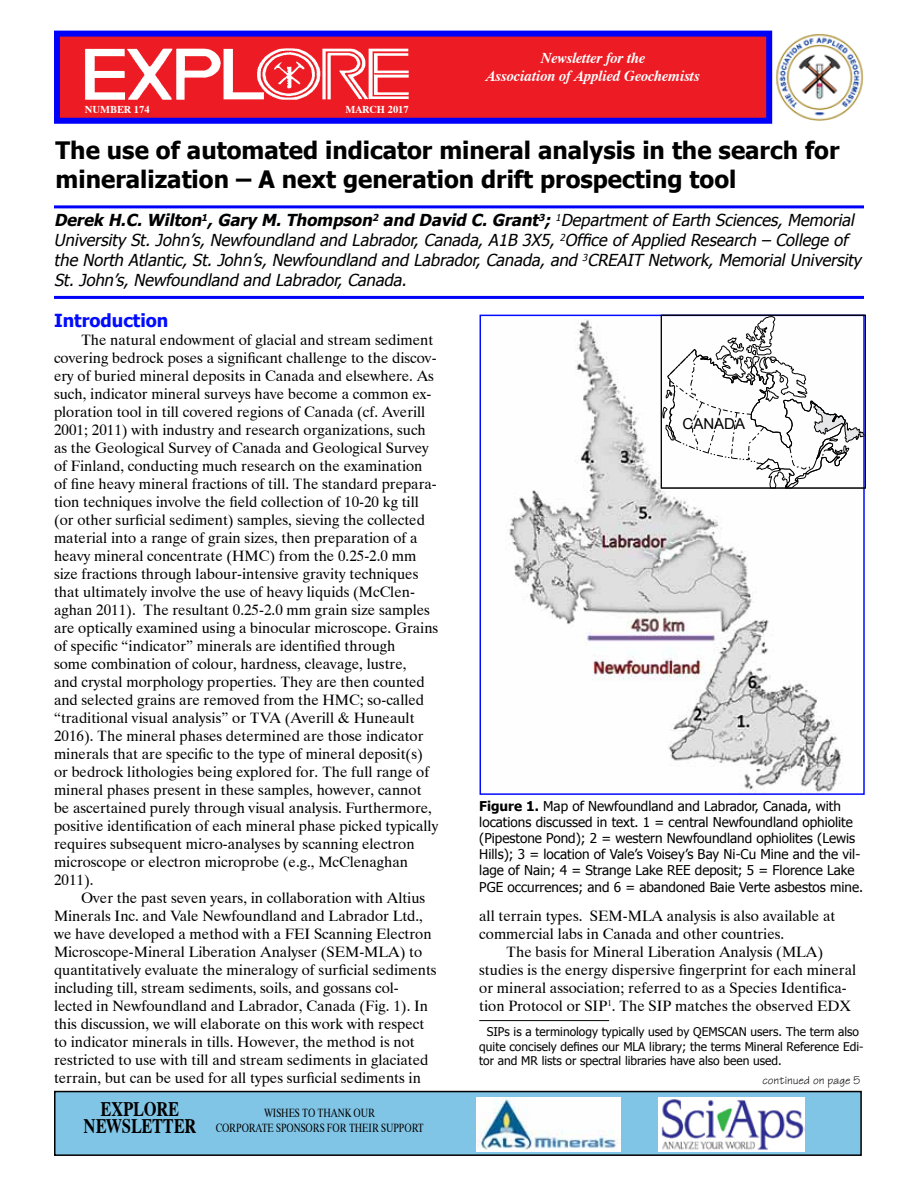
<style>
.page{position:relative;width:918px;height:1188px;background:#fff}
.page>*{position:absolute;margin:0;border:0;box-sizing:border-box;transform-origin:0 0}
.t1{font:700 24px/28.8px "Tahoma";color:#000}
.t2{font:700 20.7px/16.5px "Dutch 801 BT";color:#000;text-align:center;scale:.8 1}
.t3{font:700 18px "Tahoma";color:#010bff}
.t4{font:italic 16.5px/19.8px "Tahoma";color:#000}
.t5{font:15px/18px "Dutch 801 BT";color:#000}
.t6{font:italic 700 15px/18px "Dutch 801 BT";color:#fff;text-align:center}
.t7{font:15px "Arial";color:#000}
.t8{font:13.5px/16.2px "Tahoma";color:#000}
.t9{font:12px/14.4px "Tahoma";color:#000}
.t10{font:12px/14.4px "Dutch 801 BT";color:#000;text-align:center;scale:.75 1}
.t11{font:12px "Tekton";color:#000}
.t12{font:700 10.5px "Dutch 801 BT";color:#fff}
.s1{font-weight:700}
</style>
<div class="page">
<img style="left:772px;top:33px;width:92px;height:89px">
<div style="left:54px;top:31px;width:718px;height:93px;background:#ed1c24;border:6px solid #0001f8"></div>
<img style="left:85px;top:48px;width:324px;height:52px">
<div style="left:55px;top:1092px;width:806px;height:63px;background:#80c5e6"></div>
<div style="left:54px;top:1091px;width:808px;height:65px;border:2px solid #000"></div>
<img style="left:659px;top:1097px;width:145px;height:54px">
<img style="left:476px;top:1097px;width:145px;height:54px">
<hr style="left:54px;top:296px;width:810px;height:3px;background:#0001f8">
<hr style="left:54px;top:205px;width:810px;height:3px;background:#0001f8">
<img style="left:509px;top:319px;width:334px;height:473px">
<div style="left:480px;top:315px;width:385px;height:480px;border:2px solid #010bff"></div>
<hr style="left:479px;top:1020px;width:130px;height:1px;background:#000">
<svg style="left:662px;top:317px;width:202px;height:172px"></svg>
<div style="left:661px;top:315px;width:205px;height:173px;border:1px solid #000"></div>
<p class="t12" style="left:85px;top:102px;width:66px">NUMBER 174</p>
<p class="t12" style="left:346px;top:102px;width:65px">MARCH 2017</p>
<p class="t6" style="left:487px;top:48px;width:215px">Newsletter for the<br>Association of Applied Geochemists</p>
<h1 class="t1" style="left:56px;top:137px;width:785px">The use of automated indicator mineral analysis in the search for mineralization – A next generation drift prospecting tool</h1>
<p class="t4" style="left:54px;top:211px;width:813px"><span class="s1">Derek H.C.Wilton</span><sup>1</sup><span class="s1">,Gary M.Thompson</span><sup>2</sup> <span class="s1">and David C.Grant</span><sup>3</sup><span class="s1">;</span><sup>1</sup>DepartmentofEarth Sciences,Memorial UniversitySt.John’s,Newfoundland and Labrador,Canada,A1B 3X5,<sup>2</sup>Office ofApplied Research – College of the North Atlantic,St.John’s,Newfoundland and Labrador,Canada,and <sup>3</sup>CREAIT Network,MemorialUniversity St.John’s,Newfoundland and Labrador,Canada.</p>
<p class="t3" style="left:54px;top:308px;width:116px">Introduction</p>
<p class="t5" style="left:54px;top:330px;width:386px;text-indent:27px">The natural endowment of glacial and stream sediment covering bedrock poses a significant challenge to the discov&shy;ery of buried mineral deposits in Canada and elsewhere. As such, indicator mineral surveys have become a common ex&shy;ploration tool in till covered regions of Canada (cf. Averill 2001; 2011) with industry and research organizations, such as the Geological Survey of Canada and Geological Survey of Finland, conducting much research on the examination of fine heavy mineral fractions of till. The standard prepara&shy;tion techniques involve the field collection of 10-20 kg till (or other surficial sediment) samples, sieving the collected material into a range of grain sizes, then preparation of a heavy mineral concentrate (HMC) from the 0.25-2.0 mm size fractions through labour-intensive gravity techniques that ultimately involve the use of heavy liquids (McClen&shy;aghan 2011). The resultant 0.25-2.0 mm grain size samples are optically examined using a binocular microscope. Grains of specific “indicator” minerals are identified through<br>some combination of colour, hardness, cleavage, lustre,<br>and crystal morphology properties. They are then counted and selected grains are removed from the HMC; so-called “traditional visual analysis” or TVA (Averill &amp; Huneault 2016). The mineral phases determined are those indicator minerals that are specific to the type of mineral deposit(s) or bedrock lithologies being explored for. The full range of mineral phases present in these samples, however, cannot be ascertained purely through visual analysis. Furthermore, positive identification of each mineral phase picked typically requires subsequent micro-analyses by scanning electron microscope or electron microprobe (e.g., McClenaghan 2011).</p>
<p class="t5" style="left:54px;top:888px;width:384px;text-indent:27px">Over the past seven years, in collaboration with Altius Minerals Inc. and Vale Newfoundland and Labrador Ltd., we have developed a method with a FEI Scanning Electron Microscope-Mineral Liberation Analyser (SEM-MLA) to quantitatively evaluate the mineralogy of surficial sediments including till, stream sediments, soils, and gossans col&shy;lected in Newfoundland and Labrador, Canada (Fig. 1). In this discussion, we will elaborate on this work with respect to indicator minerals in tills. However, the method is not restricted to use with till and stream sediments in glaciated terrain, but can be used for all types surficial sediments in</p>
<h2 class="t2" style="left:84px;top:1100px;width:142px">EXPLORE<br>NEWSLETTER</h2>
<p class="t10" style="left:216px;top:1105px;width:279px">WISHES TO THANK OUR<br>CORPORATE SPONSORS FOR THEIR SUPPORT</p>
<p class="t7" style="left:683px;top:414px;width:64px">CANADA</p>
<p class="t8" style="left:479px;top:798px;width:386px"><span class="s1">Figure 1.</span> Map of Newfoundland and Labrador, Canada, with locations discussed in text. 1 = central Newfoundland ophiolite (Pipestone Pond); 2 = western Newfoundland ophiolites (Lewis Hills); 3 = location of Vale’s Voisey’s Bay Ni-Cu Mine and the vil&shy;lage of Nain; 4 = Strange Lake REE deposit; 5 = Florence Lake PGE occurrences; and 6 = abandoned Baie Verte asbestos mine.</p>
<p class="t5" style="left:479px;top:906px;width:358px">all terrain types. SEM-MLA analysis is also available at commercial labs in Canada and other countries.</p>
<p class="t5" style="left:479px;top:942px;width:378px;text-indent:27px">The basis for Mineral Liberation Analysis (MLA) studies is the energy dispersive fingerprint for each mineral or mineral association; referred to as a Species Identifica&shy;tion Protocol or SIP<sup>1</sup>. The SIP matches the observed EDX</p>
<p class="t9" style="left:479px;top:1026px;width:386px;text-indent:8px">SIPs is a terminology typically used by QEMSCAN users. The term also quite concisely defines our MLA library; the terms Mineral Reference Edi&shy;tor and MR lists or spectral libraries have also been used.</p>
<p class="t11" style="left:762px;top:1072px;width:99px">continued on page 5</p>
</div>
